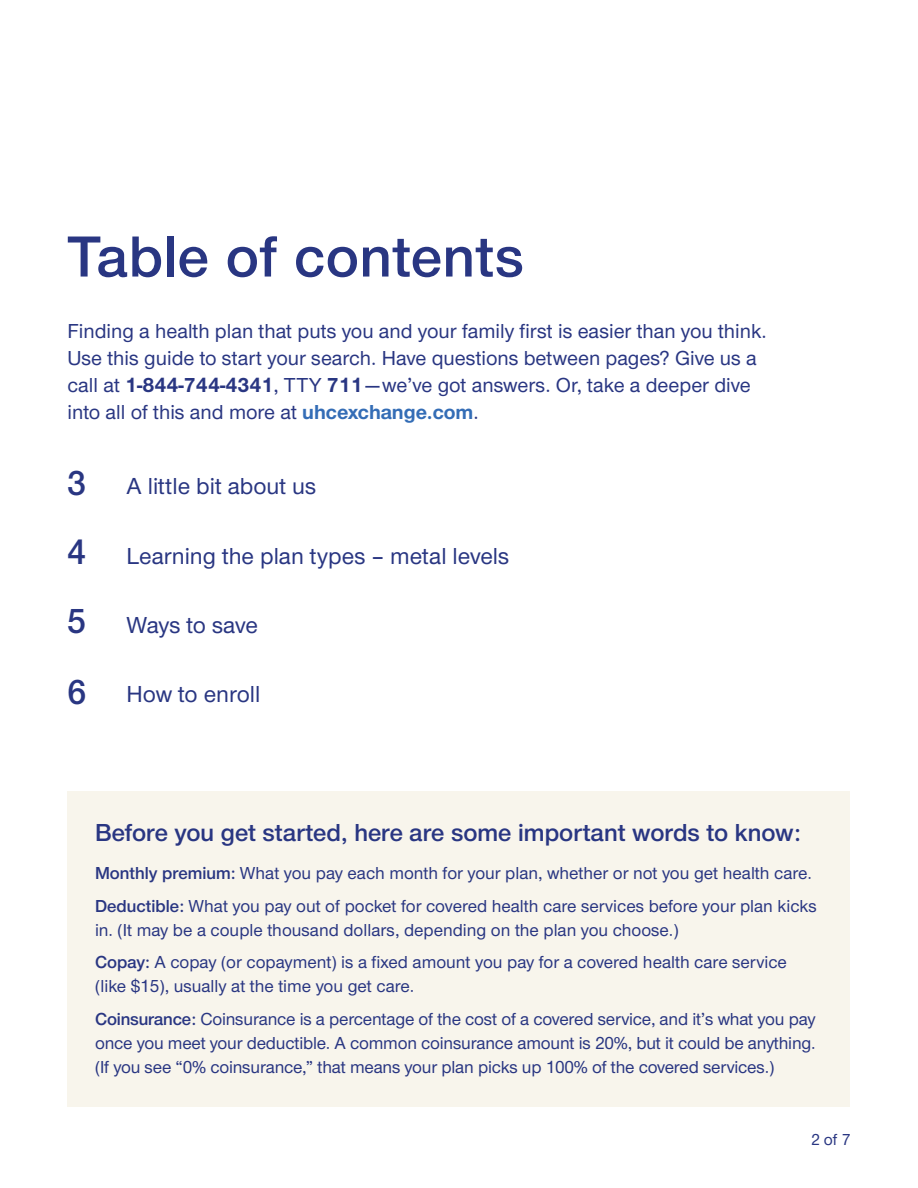
<style>
.page{position:relative;width:918px;height:1188px;background:#fff}
.page>*{position:absolute;margin:0;border:0;box-sizing:border-box;transform-origin:0 0}
.t1{font:600 60px "UHC Sans";letter-spacing:.01em;color:#293682}
.t2{font:600 25.5px "UHC Sans";color:#293682}
.t3{font:500 24px "UHC Sans";color:#293682}
.t4{font:500 21px/27px "UHC Sans";color:#293682}
.t5{font:500 18px/24px "UHC Sans";color:#293682}
.t6{font:500 16.5px "UHC Sans";color:#293682}
.s1{font-weight:700}
.s2{font-weight:700;color:#346db6}
.s3{font-weight:600;font-size:36px}
.s4{font-weight:600}
</style>
<div class="page">
<div style="left:68px;top:792px;width:782px;height:315px;background:#f8f5ec"></div>
<h2 class="t1" style="left:68px;top:217px;width:458px">Table of contents</h2>
<p class="t4" style="left:68px;top:317px;width:701px">Finding a health plan that puts you and your family first is easier than you think.<br>Use this guide to start your search. Have questions between pages? Give us a call at <span class="s1">1-844-744-4341</span>, TTY <span class="s1">711</span> — we’ve got answers. Or, take a deeper dive into all of this and more at <span class="s2">uhcexchange.com</span>.</p>
<p class="t3" style="left:68px;top:470px;width:250px"><span class="s3">3</span> A little bit about us</p>
<p class="t3" style="left:68px;top:540px;width:443px"><span class="s3">4</span> Learning the plan types – metal levels</p>
<p class="t3" style="left:68px;top:609px;width:192px"><span class="s3">5</span> Ways to save</p>
<p class="t3" style="left:68px;top:678px;width:194px"><span class="s3">6</span> How to enroll</p>
<h3 class="t2" style="left:95px;top:816px;width:707px">Before you get started, here are some important words to know:</h3>
<p class="t5" style="left:95px;top:860px;width:718px"><span class="s4">Monthly premium:</span> What you pay each month for your plan, whether or not you get health care.</p>
<p class="t5" style="left:95px;top:893px;width:723px"><span class="s4">Deductible:</span> What you pay out of pocket for covered health care services before your plan kicks in. (It may be a couple thousand dollars, depending on the plan you choose.)</p>
<p class="t5" style="left:95px;top:949px;width:693px"><span class="s4">Copay:</span> A copay (or copayment) is a fixed amount you pay for a covered health care service (like $15), usually at the time you get care.</p>
<p class="t5" style="left:95px;top:1006px;width:722px;text-align:justify"><span class="s4">Coinsurance:</span> Coinsurance is a percentage of the cost of a covered service, and it’s what you pay once you meet your deductible. A common coinsurance amount is 20%, but it could be anything. (If you see “0% coinsurance,” that means your plan picks up 100% of the covered services.)</p>
<p class="t6" style="left:811px;top:1129px;width:41px">2 of 7</p>
</div>
